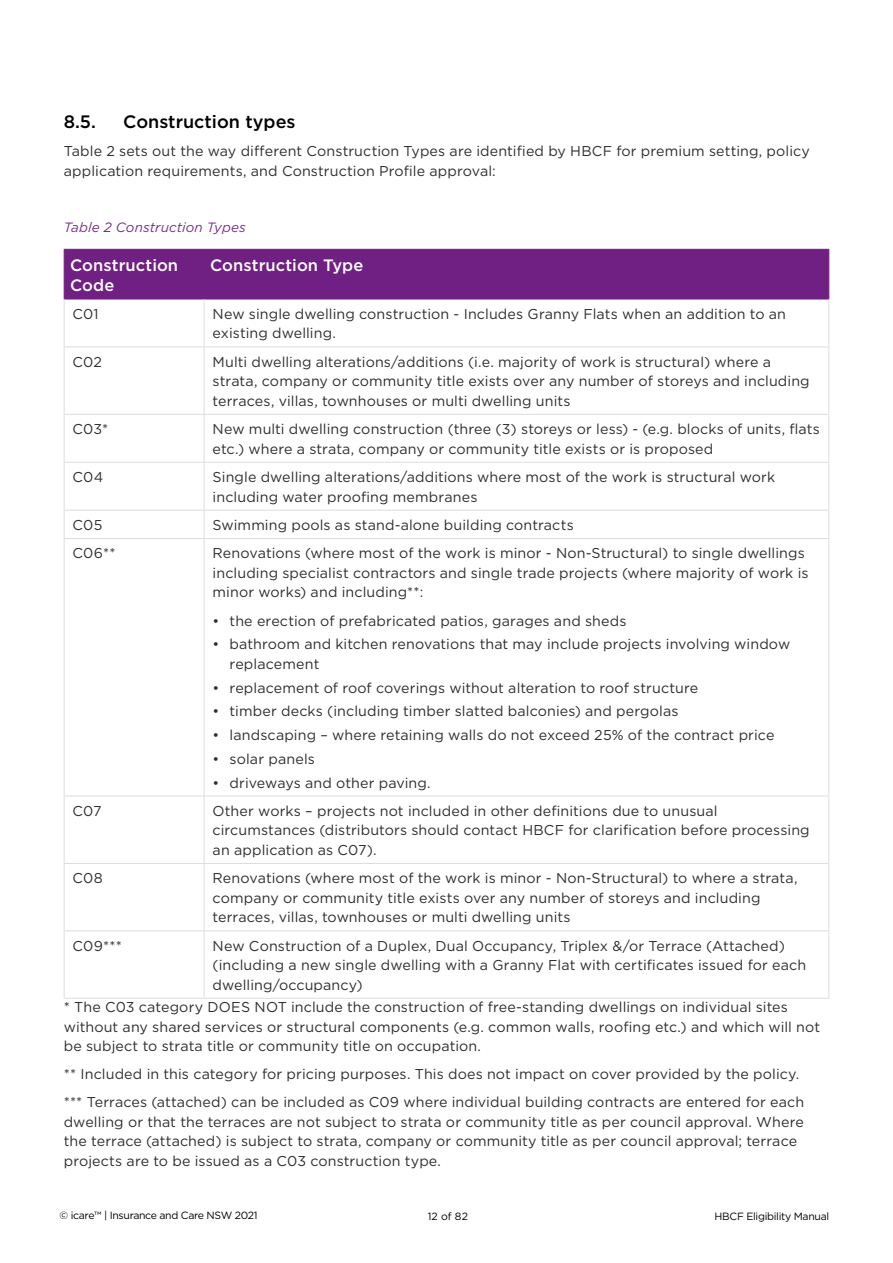
<style>
.page{position:relative;width:893px;height:1263px;background:#fff}
.page>*{position:absolute;margin:0;border:0;box-sizing:border-box;transform-origin:0 0}
.H2_Numbered{font:500 18px "Gotham";color:#000}
.Table_Header{font:500 16.5px/19.5px "Gotham";letter-spacing:.005em;color:#fff}
.Body{font:14.25px/19.5px "Gotham";letter-spacing:.01em;color:#2e2e2f}
.Table_Info{font:italic 13.5px "Gotham";letter-spacing:.01em;color:#792d89}
.t1{font:10.5px "Gotham";letter-spacing:-.03em;color:#000}
</style>
<div class="page">
<div style="left:65px;top:250px;width:763px;height:49px;background:#702082"></div>
<hr style="left:64px;top:249px;width:140px;height:1px;background:#702082">
<hr style="left:64px;top:250px;width:1px;height:49px;background:#702082">
<hr style="left:204px;top:249px;width:625px;height:1px;background:#702082">
<hr style="left:204px;top:250px;width:1px;height:49px;background:#702082">
<hr style="left:828px;top:250px;width:1px;height:49px;background:#702082">
<hr style="left:64px;top:299px;width:140px;height:1px;background:#702082">
<hr style="left:204px;top:299px;width:625px;height:1px;background:#702082">
<hr style="left:64px;top:299px;width:1px;height:48px;background:#dcddde">
<hr style="left:204px;top:299px;width:1px;height:48px;background:#dcddde">
<hr style="left:828px;top:299px;width:1px;height:48px;background:#dcddde">
<hr style="left:64px;top:347px;width:140px;height:1px;background:#dcddde">
<hr style="left:64px;top:347px;width:1px;height:67px;background:#dcddde">
<hr style="left:204px;top:347px;width:625px;height:1px;background:#dcddde">
<hr style="left:204px;top:347px;width:1px;height:67px;background:#dcddde">
<hr style="left:828px;top:347px;width:1px;height:67px;background:#dcddde">
<hr style="left:64px;top:414px;width:140px;height:1px;background:#dcddde">
<hr style="left:64px;top:415px;width:1px;height:47px;background:#dcddde">
<hr style="left:204px;top:414px;width:625px;height:1px;background:#dcddde">
<hr style="left:204px;top:415px;width:1px;height:47px;background:#dcddde">
<hr style="left:828px;top:415px;width:1px;height:47px;background:#dcddde">
<hr style="left:64px;top:462px;width:140px;height:1px;background:#dcddde">
<hr style="left:64px;top:463px;width:1px;height:47px;background:#dcddde">
<hr style="left:204px;top:462px;width:625px;height:1px;background:#dcddde">
<hr style="left:204px;top:463px;width:1px;height:47px;background:#dcddde">
<hr style="left:828px;top:463px;width:1px;height:47px;background:#dcddde">
<hr style="left:64px;top:510px;width:140px;height:1px;background:#dcddde">
<svg style="left:64px;top:511px;width:1px;height:27px"></svg>
<hr style="left:204px;top:510px;width:625px;height:1px;background:#dcddde">
<svg style="left:204px;top:511px;width:1px;height:27px"></svg>
<svg style="left:828px;top:511px;width:1px;height:27px"></svg>
<hr style="left:64px;top:538px;width:140px;height:1px;background:#dcddde">
<hr style="left:64px;top:539px;width:1px;height:257px;background:#dcddde">
<hr style="left:204px;top:538px;width:625px;height:1px;background:#dcddde">
<hr style="left:204px;top:539px;width:1px;height:257px;background:#dcddde">
<hr style="left:828px;top:539px;width:1px;height:257px;background:#dcddde">
<hr style="left:64px;top:796px;width:140px;height:1px;background:#dcddde">
<hr style="left:64px;top:796px;width:1px;height:67px;background:#dcddde">
<hr style="left:204px;top:796px;width:625px;height:1px;background:#dcddde">
<hr style="left:204px;top:796px;width:1px;height:67px;background:#dcddde">
<hr style="left:828px;top:796px;width:1px;height:67px;background:#dcddde">
<hr style="left:64px;top:863px;width:140px;height:1px;background:#dcddde">
<hr style="left:64px;top:864px;width:1px;height:66px;background:#dcddde">
<hr style="left:204px;top:863px;width:625px;height:1px;background:#dcddde">
<hr style="left:204px;top:864px;width:1px;height:66px;background:#dcddde">
<hr style="left:828px;top:864px;width:1px;height:66px;background:#dcddde">
<hr style="left:64px;top:930px;width:140px;height:1px;background:#dcddde">
<hr style="left:64px;top:931px;width:1px;height:67px;background:#dcddde">
<hr style="left:204px;top:930px;width:625px;height:1px;background:#dcddde">
<hr style="left:204px;top:931px;width:1px;height:67px;background:#dcddde">
<hr style="left:828px;top:931px;width:1px;height:67px;background:#dcddde">
<hr style="left:64px;top:998px;width:140px;height:1px;background:#dcddde">
<hr style="left:204px;top:998px;width:625px;height:1px;background:#dcddde">
<h2 class="H2_Numbered" style="left:64px;top:110px;width:34px">8.5.</h2>
<h2 class="H2_Numbered" style="left:123px;top:110px;width:174px">Construction types</h2>
<p class="Body" style="left:64px;top:141px;width:748px">Table 2 sets out the way different Construction Types are identified by HBCF for premium setting, policy application requirements, and Construction Profile approval:</p>
<p class="Table_Info" style="left:64px;top:218px;width:184px">Table 2 Construction Types</p>
<p class="Table_Header" style="left:70px;top:255px;width:110px">Construction<br>Code</p>
<p class="Table_Header" style="left:210px;top:255px;width:155px">Construction Type</p>
<p class="Body" style="left:73px;top:304px;width:27px">C01</p>
<p class="Body" style="left:213px;top:304px;width:575px">New single dwelling construction - Includes Granny Flats when an addition to an existing dwelling.</p>
<p class="Body" style="left:73px;top:352px;width:31px">C02</p>
<p class="Body" style="left:213px;top:352px;width:599px">Multi dwelling alterations/additions (i.e. majority of work is structural) where a strata, company or community title exists over any number of storeys and including terraces, villas, townhouses or multi dwelling units</p>
<p class="Body" style="left:73px;top:419px;width:37px">C03*</p>
<p class="Body" style="left:213px;top:419px;width:609px">New multi dwelling construction (three (3) storeys or less) - (e.g. blocks of units, flats etc.) where a strata, company or community title exists or is proposed</p>
<p class="Body" style="left:73px;top:467px;width:32px">C04</p>
<p class="Body" style="left:213px;top:467px;width:564px">Single dwelling alterations/additions where most of the work is structural work including water proofing membranes</p>
<p class="Body" style="left:73px;top:515px;width:31px">C05</p>
<p class="Body" style="left:213px;top:515px;width:363px">Swimming pools as stand-alone building contracts</p>
<p class="Body" style="left:73px;top:543px;width:44px">C06**</p>
<p class="Body" style="left:213px;top:543px;width:597px">Renovations (where most of the work is minor - Non-Structural) to single dwellings including specialist contractors and single trade projects (where majority of work is minor works) and including**:</p>
<p class="Body" style="left:213px;top:610px;width:415px">• the erection of prefabricated patios, garages and sheds</p>
<p class="Body" style="left:230px;top:634px;width:562px;text-indent:-17px">• bathroom and kitchen renovations that may include projects involving window replacement</p>
<p class="Body" style="left:213px;top:677px;width:487px">• replacement of roof coverings without alteration to roof structure</p>
<p class="Body" style="left:213px;top:701px;width:467px">• timber decks (including timber slatted balconies) and pergolas</p>
<p class="Body" style="left:213px;top:725px;width:563px">• landscaping – where retaining walls do not exceed 25% of the contract price</p>
<p class="Body" style="left:213px;top:749px;width:104px">• solar panels</p>
<p class="Body" style="left:213px;top:772px;width:220px">• driveways and other paving.</p>
<p class="Body" style="left:73px;top:801px;width:30px">C07</p>
<p class="Body" style="left:213px;top:801px;width:599px">Other works – projects not included in other definitions due to unusual circumstances (distributors should contact HBCF for clarification before processing an application as C07).</p>
<p class="Body" style="left:73px;top:868px;width:32px">C08</p>
<p class="Body" style="left:213px;top:868px;width:586px">Renovations (where most of the work is minor - Non-Structural) to where a strata, company or community title exists over any number of storeys and including terraces, villas, townhouses or multi dwelling units</p>
<p class="Body" style="left:73px;top:936px;width:51px">C09***</p>
<p class="Body" style="left:213px;top:936px;width:595px">New Construction of a Duplex, Dual Occupancy, Triplex &amp;/or Terrace (Attached) (including a new single dwelling with a Granny Flat with certificates issued for each dwelling/occupancy)</p>
<p class="Body" style="left:64px;top:997px;width:758px">* The C03 category DOES NOT include the construction of free-standing dwellings on individual sites without any shared services or structural components (e.g. common walls, roofing etc.) and which will not be subject to strata title or community title on occupation.</p>
<p class="Body" style="left:64px;top:1064px;width:737px">** Included in this category for pricing purposes. This does not impact on cover provided by the policy.</p>
<p class="Body" style="left:64px;top:1092px;width:742px">*** Terraces (attached) can be included as C09 where individual building contracts are entered for each dwelling or that the terraces are not subject to strata or community title as per council approval. Where the terrace (attached) is subject to strata, company or community title as per council approval; terrace projects are to be issued as a C03 construction type.</p>
<p class="t1" style="left:60px;top:1209px;width:200px">© icare™ | Insurance and Care NSW 2021</p>
<p class="t1" style="left:428px;top:1210px;width:42px">12 of 82</p>
<p class="t1" style="left:715px;top:1210px;width:116px">HBCF Eligibility Manual</p>
</div>
